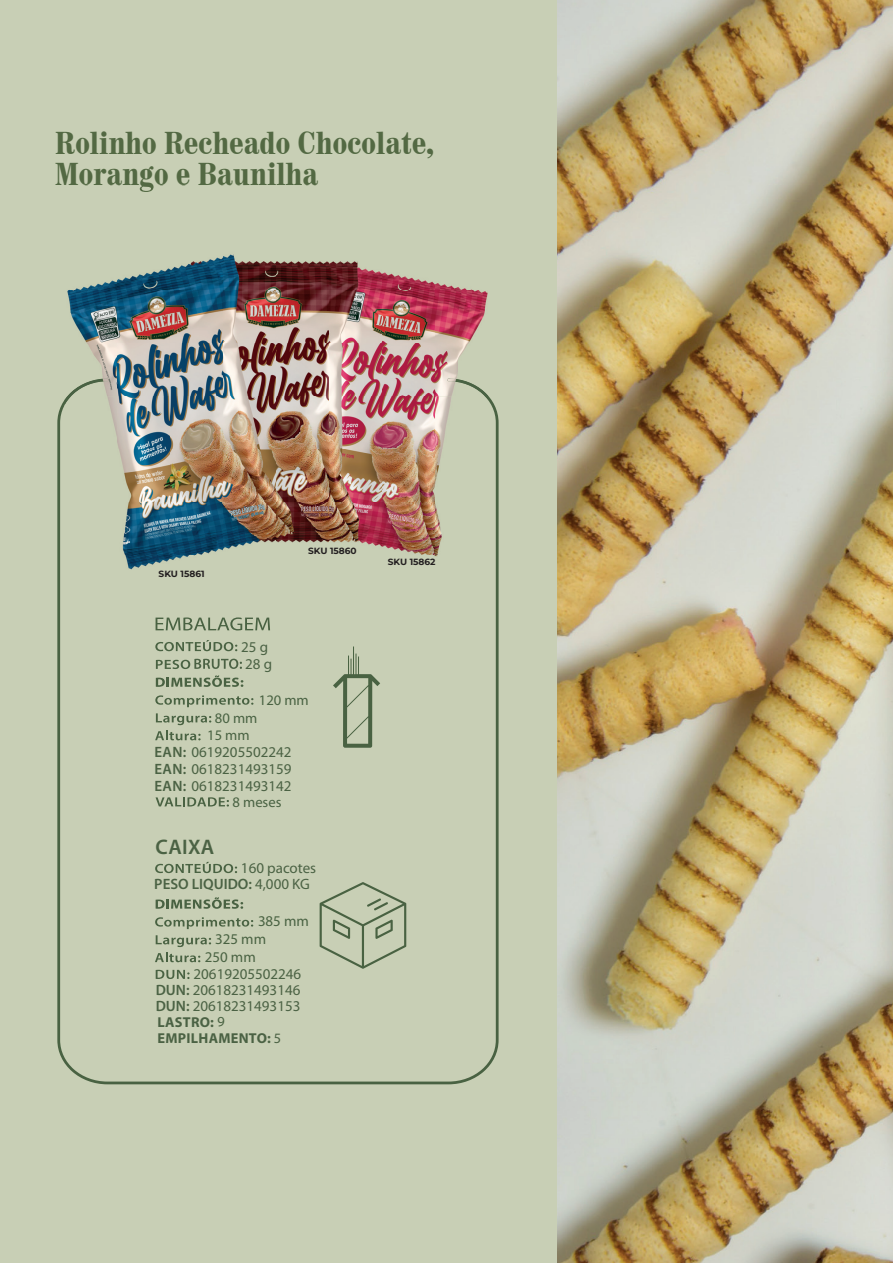
<style>
.page{position:relative;width:893px;height:1263px;background:#c8cfb5}
.page>*{position:absolute;margin:0;border:0;box-sizing:border-box;transform-origin:0 0}
.t1{font:700 condensed 31.5px/31.5px "Century 725 BT";color:#536943}
.t2{font:600 21.15px "Myriad Pro";letter-spacing:.02em;color:#4b6244}
.t3{font:15px/16.2px "Myriad Pro";color:#4b6244}
.t4{font:600 15px "Myriad Pro";color:#4b6244}
.t5{font:14.85px "Myriad Pro";color:#496242}
.t6{font:14.55px/17.9px "Myriad Pro";color:#496242;text-align:center}
.t7{font:700 14.4px/15.5px "Myriad Pro";letter-spacing:.02em;color:#4b6244}
.t8{font:14.4px "Myriad Pro";color:#496242}
.t9{font:700 9px "Montserrat";color:#231f20}
.s1{font-weight:600}
.s2{font-weight:400}
</style>
<div class="page">
<img style="left:557px;top:0;width:336px;height:1263px">
<svg style="left:57px;top:395px;width:442px;height:689px"></svg>
<img style="left:65px;top:254px;width:423px;height:354px">
<img style="left:84px;top:185px;width:232px;height:7px">
<img style="left:65px;top:378px;width:44px;height:27px">
<img style="left:447px;top:378px;width:41px;height:22px">
<svg style="left:156px;top:970px;width:34px;height:9px"></svg>
<svg style="left:156px;top:659px;width:86px;height:10px"></svg>
<h1 class="t1" style="left:55px;top:127px;width:380px">Rolinho Recheado Chocolate,<br>Morango e Baunilha</h1>
<p class="t9" style="left:159px;top:568px;width:48px">SKU 15861</p>
<p class="t3" style="left:241px;top:638px;width:32px;line-height:16.8px">25 g<br>28 g</p>
<p class="t9" style="left:308px;top:545px;width:50px">SKU 15860</p>
<p class="t6" style="left:259px;top:691px;width:51px">120 mm</p>
<p class="t6" style="left:207px;top:708px;width:52px">80 mm<br>15 mm</p>
<p class="t3" style="left:155px;top:744px;width:138px"><span class="s1">EAN:</span> 0619205502242</p>
<p class="t3" style="left:155px;top:778px;width:138px"><span class="s1">EAN:</span> 0618231493142</p>
<p class="t3" style="left:155px;top:761px;width:138px"><span class="s1">EAN:</span> 0618231493159</p>
<h2 class="t2" style="left:155px;top:833px;width:61px">CAIXA</h2>
<p class="t6" style="left:233px;top:792px;width:51px">8 meses</p>
<p class="t3" style="left:241px;top:860px;width:77px">160 pacotes</p>
<p class="t4" style="left:154px;top:875px;width:157px">PESO LIQUIDO: <span class="s2">4,000 KG</span></p>
<p class="t5" style="left:258px;top:912px;width:52px">385 mm</p>
<p class="t5" style="left:215px;top:930px;width:52px">325 mm</p>
<p class="t5" style="left:205px;top:948px;width:52px">250 mm</p>
<p class="t3" style="left:156px;top:965px;width:147px;text-align:justify;text-indent:38px">20619205502246<br><span class="s1">DUN:</span> 20618231493146<br><span class="s1">DUN:</span> 20618231493153</p>
<p class="t8" style="left:225px;top:1031px;width:9px;rotate:-180deg">6</p>
<p class="t7" style="left:158px;top:1014px;width:125px">LASTRO:<br>EMPILHAMENTO: <span class="s2">5</span></p>
<p class="t9" style="left:388px;top:556px;width:49px">SKU 15862</p>
</div>
